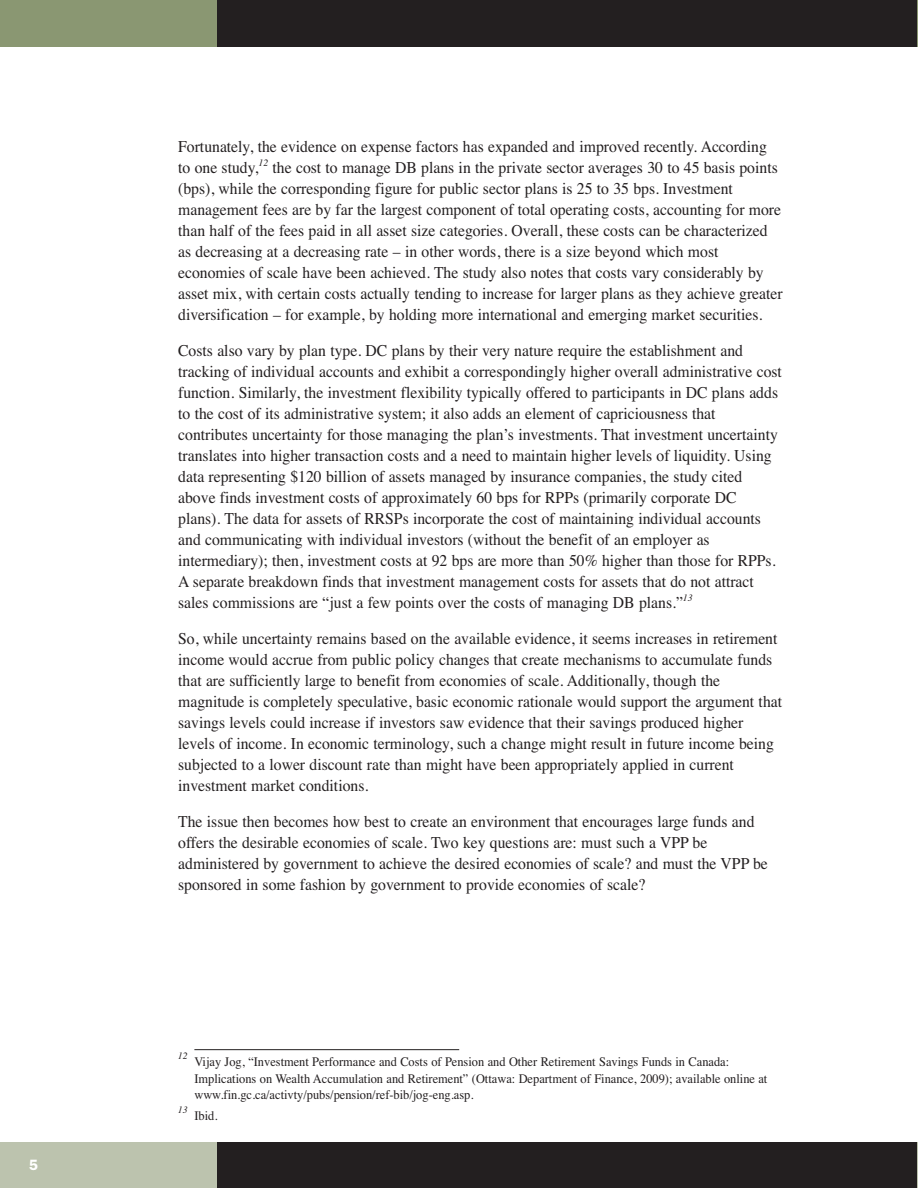
<style>
.page{position:relative;width:918px;height:1188px;background:#fff}
.page>*{position:absolute;margin:0;border:0;box-sizing:border-box;transform-origin:0 0}
.t1{font:16.5px/21px "Times";color:#231f20;scale:.95 1}
.t2{font:600 15px "Franklin Gothic";color:#fff}
.t3{font:13.05px/16.5px "Times";color:#231f20;scale:.95 1}
.t4{font:italic 9.75px "Times";color:#231f20}
</style>
<div class="page">
<div style="left:217px;top:1143px;width:701px;height:45px;background:#231f20"></div>
<div style="left:0;top:1143px;width:217px;height:45px;background:#bcc3ae"></div>
<div style="left:217px;top:0;width:701px;height:47px;background:#231f20"></div>
<div style="left:0;top:0;width:217px;height:47px;background:#8a9772"></div>
<hr style="left:194px;top:1049px;width:265px;height:1px;background:#231f20">
<p class="t2" style="left:29px;top:1160px;width:10px">5</p>
<p class="t1" style="left:178px;top:137px;width:638px">Fortunately, the evidence on expense factors has expanded and improved recently. According to one study,<sup>12</sup> the cost to manage DB plans in the private sector averages 30 to 45 basis points (bps), while the corresponding figure for public sector plans is 25 to 35 bps. Investment management fees are by far the largest component of total operating costs, accounting for more than half of the fees paid in all asset size categories. Overall, these costs can be characterized as decreasing at a decreasing rate – in other words, there is a size beyond which most economies of scale have been achieved. The study also notes that costs vary considerably by asset mix, with certain costs actually tending to increase for larger plans as they achieve greater diversification – for example, by holding more international and emerging market securities.</p>
<p class="t1" style="left:178px;top:341px;width:637px">Costs also vary by plan type. DC plans by their very nature require the establishment and tracking of individual accounts and exhibit a correspondingly higher overall administrative cost function. Similarly, the investment flexibility typically offered to participants in DC plans adds to the cost of its administrative system; it also adds an element of capriciousness that contributes uncertainty for those managing the plan’s investments. That investment uncertainty translates into higher transaction costs and a need to maintain higher levels of liquidity. Using data representing $120 billion of assets managed by insurance companies, the study cited above finds investment costs of approximately 60 bps for RPPs (primarily corporate DC plans). The data for assets of RRSPs incorporate the cost of maintaining individual accounts and communicating with individual investors (without the benefit of an employer as intermediary); then, investment costs at 92 bps are more than 50% higher than those for RPPs.<br>A separate breakdown finds that investment management costs for assets that do not attract sales commissions are “just a few points over the costs of managing DB plans.”<sup>13</sup></p>
<p class="t1" style="left:178px;top:629px;width:637px">So, while uncertainty remains based on the available evidence, it seems increases in retirement income would accrue from public policy changes that create mechanisms to accumulate funds that are sufficiently large to benefit from economies of scale. Additionally, though the magnitude is completely speculative, basic economic rationale would support the argument that savings levels could increase if investors saw evidence that their savings produced higher levels of income. In economic terminology, such a change might result in future income being subjected to a lower discount rate than might have been appropriately applied in current investment market conditions.</p>
<p class="t1" style="left:178px;top:813px;width:622px">The issue then becomes how best to create an environment that encourages large funds and offers the desirable economies of scale. Two key questions are: must such a VPP be administered by government to achieve the desired economies of scale? and must the VPP be sponsored in some fashion by government to provide economies of scale?</p>
<p class="t4" style="left:178px;top:1052px;width:11px">12</p>
<p class="t3" style="left:194px;top:1055px;width:605px">Vijay Jog, “Investment Performance and Costs of Pension and Other Retirement Savings Funds in Canada:<br>Implications on Wealth Accumulation and Retirement” (Ottawa: Department of Finance, 2009); available online at www.fin.gc.ca/activty/pubs/pension/ref-bib/jog-eng.asp.</p>
<p class="t4" style="left:178px;top:1106px;width:11px">13</p>
<p class="t3" style="left:194px;top:1109px;width:26px">Ibid.</p>
</div>
